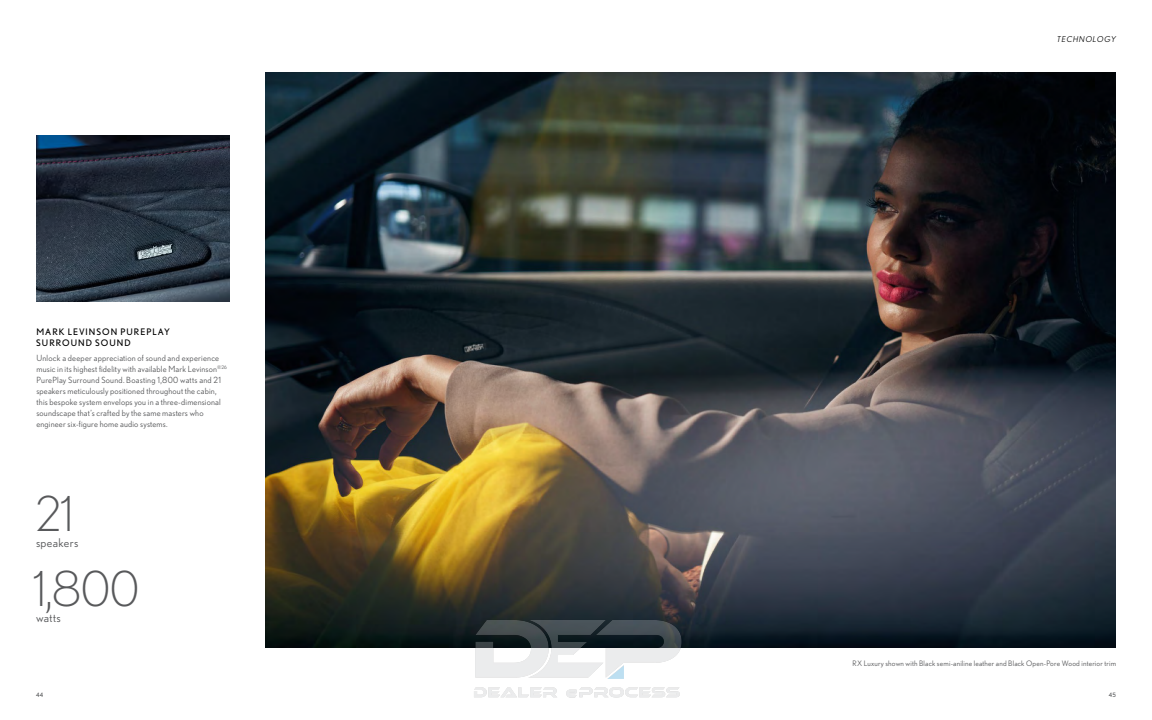
<style>
.page{position:relative;width:1152px;height:720px;background:#fff}
.page>*{position:absolute;margin:0;border:0;box-sizing:border-box;transform-origin:0 0}
.t1{font:300 48px "Nobel";color:#58595b}
.t2{font:12px "Nobel";letter-spacing:.03em;color:#58595b}
.small_headlines{font:9px/11px "Nobel";letter-spacing:.115em;color:#000}
.Body_Copy_80K{font:8.5px/11px "Nobel";letter-spacing:.02em;color:#58595b}
.Section_Head{font:italic 8px "Nobel";letter-spacing:.1em;color:#000}
.Cutline{font:7.5px "Nobel";letter-spacing:.025em;color:#58595b}
.t3{font:6px "Nobel";color:#58595b}
</style>
<div class="page">
<img style="left:36px;top:135px;width:194px;height:167px">
<img style="left:266px;top:72px;width:850px;height:576px">
<img style="left:461px;top:599px;width:230px;height:99px">
<p class="small_headlines" style="left:36px;top:326px;width:135px">MARK LEVINSON PUREPLAY<br>SURROUND SOUND</p>
<p class="Body_Copy_80K" style="left:36px;top:352px;width:192px">Unlock a deeper appreciation of sound and experience music in its highest fidelity with available Mark Levinson<sup>®26<br></sup>PurePlay Surround Sound. Boasting 1,800 watts and 21 speakers meticulously positioned throughout the cabin, this bespoke system envelops you in a three-dimensional soundscape that’s crafted by the same masters who engineer six-figure home audio systems.</p>
<p class="t1" style="left:36px;top:485px;width:39px">21</p>
<p class="t2" style="left:36px;top:535px;width:44px">speakers</p>
<p class="t1" style="left:33px;top:560px;width:107px">1,800</p>
<p class="t2" style="left:36px;top:611px;width:26px">watts</p>
<p class="Section_Head" style="left:1057px;top:34px;width:60px">TECHNOLOGY</p>
<p class="Cutline" style="left:853px;top:659px;width:265px">RX Luxury shown with Black semi-aniline leather and Black Open-Pore Wood interior trim</p>
<p class="t3" style="left:36px;top:692px;width:9px">44</p>
<p class="t3" style="left:1109px;top:692px;width:9px">45</p>
</div>
